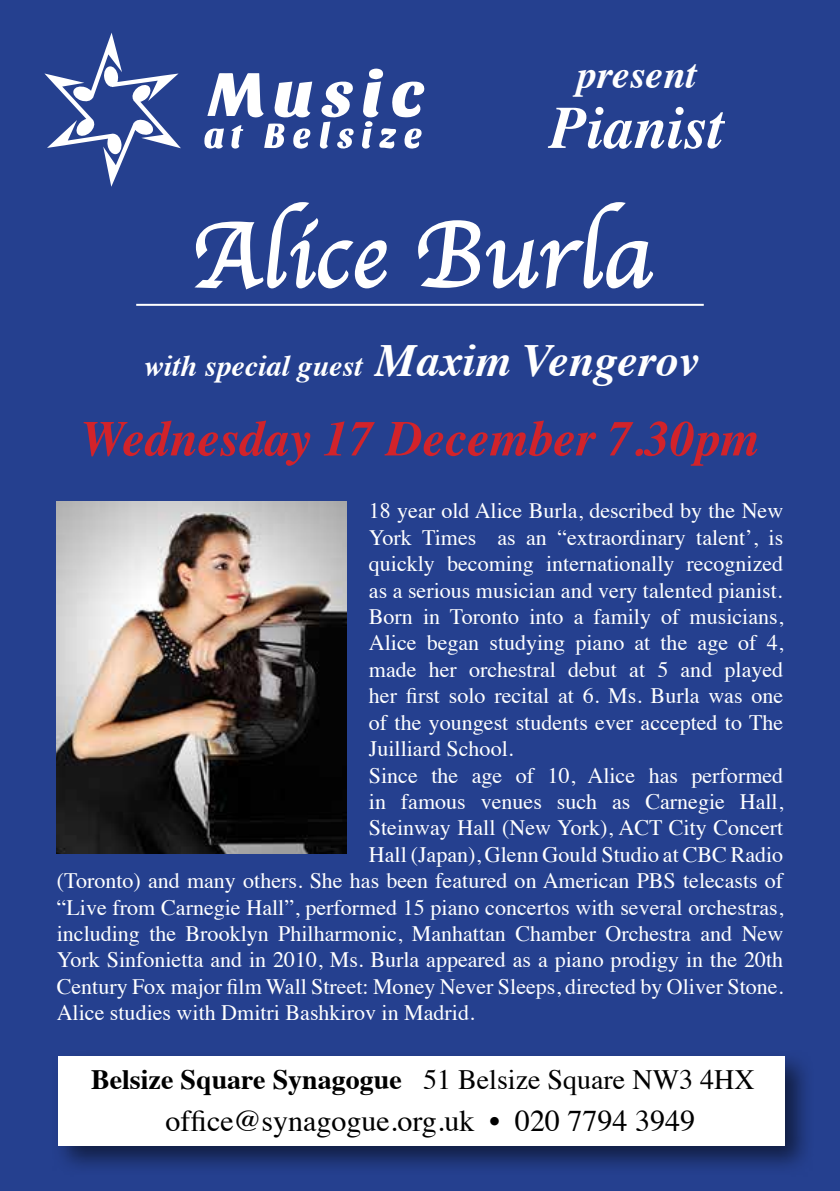
<style>
.page{position:relative;width:840px;height:1191px;background:#fff}
.page>*{position:absolute;margin:0;border:0;box-sizing:border-box;transform-origin:0 0}
.t1{font:96px "Apple Chancery";color:#fff}
.t2{font:italic 700 60px "Times";color:#fff}
.t3{font:italic 700 50px "Times";color:#d2232a}
.t4{font:italic 700 40px "Times";color:#fff}
.t5{font:30px "Times";color:#000}
.t6{font:italic 700 30px "Times";color:#fff}
.t7{font:700 28px "Times";color:#000}
.t8{font:22px "Times";color:#fff}
.s1{font-size:46px}
.s2{font-weight:400}
</style>
<div class="page">
<div style="left:0;top:0;width:839px;height:1191px;background:#25408f"></div>
<svg style="left:319px;top:81px;width:35px;height:68px"></svg>
<svg style="left:204px;top:73px;width:108px;height:76px"></svg>
<svg style="left:361px;top:68px;width:63px;height:81px"></svg>
<svg style="left:44px;top:33px;width:137px;height:154px"></svg>
<svg style="left:192px;top:201px;width:195px;height:90px;background:#455c9f"></svg>
<svg style="left:417px;top:201px;width:236px;height:89px;background:#445b9f"></svg>
<img style="left:57px;top:502px;width:289px;height:351px">
<div style="left:51px;top:1048px;width:764px;height:128px;background:#000;opacity:.53"></div>
<div style="left:58px;top:1055px;width:726px;height:90px;background:#fff"></div>
<hr style="left:136px;top:304px;width:567px;height:2px;background:#fff">
<h3 class="t4" style="left:576px;top:37px;width:122px">present</h3>
<h2 class="t2" style="left:549px;top:71px;width:175px">Pianist</h2>
<h1 class="t1" style="left:191px;top:179px;width:462px">Alice Burla</h1>
<h3 class="t6" style="left:144px;top:338px;width:556px">with special guest <span class="s1">Maxim Vengerov</span></h3>
<h3 class="t3" style="left:81px;top:392px;width:678px">Wednesday 17 December 7.30pm</h3>
<p class="t8" style="left:369px;top:490px;width:415px">18 year old Alice Burla, described by the New</p>
<p class="t8" style="left:369px;top:517px;width:415px">York Times as an “extraordinary talent’, is</p>
<p class="t8" style="left:369px;top:543px;width:415px">quickly becoming internationally recognized</p>
<p class="t8" style="left:369px;top:569px;width:415px">as a serious musician and very talented pianist.</p>
<p class="t8" style="left:369px;top:596px;width:415px">Born in Toronto into a family of musicians,</p>
<p class="t8" style="left:369px;top:622px;width:415px">Alice began studying piano at the age of 4,</p>
<p class="t8" style="left:369px;top:649px;width:415px">made her orchestral debut at 5 and played</p>
<p class="t8" style="left:369px;top:675px;width:415px">her first solo recital at 6. Ms. Burla was one</p>
<p class="t8" style="left:369px;top:701px;width:415px">of the youngest students ever accepted to The</p>
<p class="t8" style="left:369px;top:728px;width:146px">Juilliard School.</p>
<p class="t8" style="left:369px;top:754px;width:415px">Since the age of 10, Alice has performed</p>
<p class="t8" style="left:369px;top:781px;width:415px">in famous venues such as Carnegie Hall,</p>
<p class="t8" style="left:369px;top:807px;width:415px">Steinway Hall (New York), ACT City Concert</p>
<p class="t8" style="left:369px;top:833px;width:415px">Hall (Japan), Glenn Gould Studio at CBC Radio</p>
<p class="t8" style="left:57px;top:860px;width:727px">(Toronto) and many others. She has been featured on American PBS telecasts of</p>
<p class="t8" style="left:57px;top:886px;width:727px">“Live from Carnegie Hall”, performed 15 piano concertos with several orchestras,</p>
<p class="t8" style="left:57px;top:913px;width:727px">including the Brooklyn Philharmonic, Manhattan Chamber Orchestra and New</p>
<p class="t8" style="left:57px;top:939px;width:727px">York Sinfonietta and in 2010, Ms. Burla appeared as a piano prodigy in the 20th</p>
<p class="t8" style="left:57px;top:965px;width:727px">Century Fox major film Wall Street: Money Never Sleeps, directed by Oliver Stone.</p>
<p class="t8" style="left:57px;top:992px;width:419px">Alice studies with Dmitri Bashkirov in Madrid.</p>
<p class="t7" style="left:91px;top:1053px;width:664px">Belsize Square Synagogue <span class="s2">51 Belsize Square NW3 4HX</span></p>
<h3 class="t5" style="left:165px;top:1092px;width:531px">office@synagogue.org.uk • 020 7794 3949</h3>
</div>
